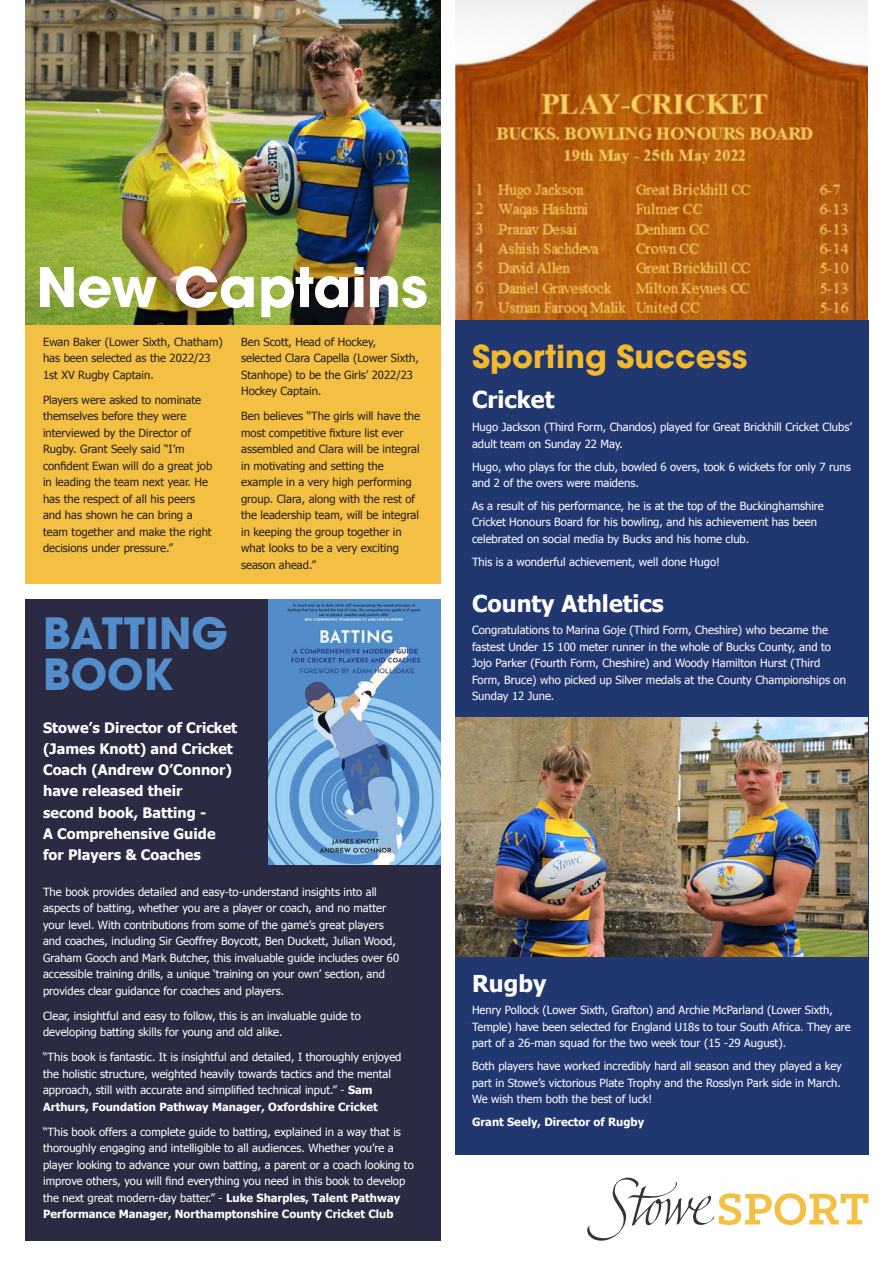
<style>
.page{position:relative;width:893px;height:1263px;background:#fff}
.page>*{position:absolute;margin:0;border:0;box-sizing:border-box;transform-origin:0 0}
.t1{font:700 54.15px "ITC Avant Garde Pro";color:#fff}
.t2{font:700 42.75px/41.1px "ITC Avant Garde Pro";color:#538dcc}
.t3{font:700 31.5px "ITC Avant Garde Pro";color:#f2b92e}
.t4{font:700 23.25px "Tahoma";color:#fff}
.t5{font:700 14.4px/21.1px "Tahoma";color:#fff}
.t6{font:11.25px/16.5px "Tahoma";color:#fff}
.t7{font:11.25px/16.5px "Tahoma";color:#231f20}
.t8{font:700 11.25px "Tahoma";color:#fff}
.s1{font-weight:700}
</style>
<div class="page">
<img style="left:455px;top:0;width:412px;height:320px">
<div style="left:26px;top:324px;width:415px;height:260px;background:#f4c043"></div>
<img style="left:26px;top:0;width:415px;height:324px">
<svg style="left:587px;top:1177px;width:281px;height:64px"></svg>
<div style="left:455px;top:320px;width:413px;height:834px;background:#213770"></div>
<img style="left:455px;top:718px;width:412px;height:238px">
<div style="left:26px;top:600px;width:415px;height:641px;background:#2a2a42"></div>
<img style="left:269px;top:600px;width:172px;height:264px">
<p class="t1" style="left:36px;top:251px;width:393px">New Captains</p>
<p class="t7" style="left:43px;top:333px;width:181px">Ewan Baker (Lower Sixth, Chatham) has been selected as the 2022/23<br>1st XV Rugby Captain.</p>
<p class="t7" style="left:43px;top:391px;width:171px">Players were asked to nominate themselves before they were interviewed by the Director of<br>Rugby. Grant Seely said “I’m confident Ewan will do a great job in leading the team next year. He has the respect of all his peers and has shown he can bring a team together and make the right decisions under pressure.”</p>
<p class="t7" style="left:241px;top:333px;width:179px">Ben Scott, Head of Hockey, selected Clara Capella (Lower Sixth,<br>Stanhope) to be the Girls’ 2022/23<br>Hockey Captain.</p>
<p class="t7" style="left:241px;top:407px;width:180px">Ben believes “The girls will have the most competitive fixture list ever assembled and Clara will be integral in motivating and setting the example in a very high performing group. Clara, along with the rest of the leadership team, will be integral in keeping the group together in what looks to be a very exciting season ahead.”</p>
<p class="t2" style="left:43px;top:612px;width:187px">BATTING<br>BOOK</p>
<p class="t5" style="left:43px;top:716px;width:196px">Stowe’s Director of Cricket (James Knott) and Cricket<br>Coach (Andrew O’Connor) have released their<br>second book, Batting -<br>A Comprehensive Guide for Players &amp; Coaches</p>
<p class="t6" style="left:43px;top:883px;width:358px">The book provides detailed and easy-to-understand insights into all aspects of batting, whether you are a player or coach, and no matter your level. With contributions from some of the game’s great players and coaches, including Sir Geoffrey Boycott, Ben Duckett, Julian Wood, Graham Gooch and Mark Butcher, this invaluable guide includes over 60 accessible training drills, a unique ‘training on your own’ section, and provides clear guidance for coaches and players.</p>
<p class="t6" style="left:43px;top:1007px;width:319px">Clear, insightful and easy to follow, this is an invaluable guide to developing batting skills for young and old alike.</p>
<p class="t6" style="left:43px;top:1048px;width:360px">“This book is fantastic. It is insightful and detailed, I thoroughly enjoyed the holistic structure, weighted heavily towards tactics and the mental approach, still with accurate and simplified technical input.” - <span class="s1">Sam Arthurs, Foundation Pathway Manager, Oxfordshire Cricket</span></p>
<p class="t6" style="left:43px;top:1123px;width:372px">“This book offers a complete guide to batting, explained in a way that is thoroughly engaging and intelligible to all audiences. Whether you’re a player looking to advance your own batting, a parent or a coach looking to improve others, you will find everything you need in this book to develop the next great modern-day batter.” - <span class="s1">Luke Sharples, Talent Pathway Performance Manager, Northamptonshire County Cricket Club</span></p>
<p class="t3" style="left:472px;top:335px;width:277px">Sporting Success</p>
<p class="t4" style="left:472px;top:383px;width:84px">Cricket</p>
<p class="t6" style="left:472px;top:418px;width:381px">Hugo Jackson (Third Form, Chandos) played for Great Brickhill Cricket Clubs’ adult team on Sunday 22 May.</p>
<p class="t6" style="left:472px;top:458px;width:380px">Hugo, who plays for the club, bowled 6 overs, took 6 wickets for only 7 runs and 2 of the overs were maidens.</p>
<p class="t6" style="left:472px;top:497px;width:353px">As a result of his performance, he is at the top of the Buckinghamshire<br>Cricket Honours Board for his bowling, and his achievement has been celebrated on social media by Bucks and his home club.</p>
<p class="t6" style="left:472px;top:553px;width:249px">This is a wonderful achievement, well done Hugo!</p>
<p class="t4" style="left:472px;top:587px;width:193px">County Athletics</p>
<p class="t6" style="left:472px;top:622px;width:375px">Congratulations to Marina Goje (Third Form, Cheshire) who became the fastest Under 15 100 meter runner in the whole of Bucks County, and to Jojo Parker (Fourth Form, Cheshire) and Woody Hamilton Hurst (Third Form, Bruce) who picked up Silver medals at the County Championships on Sunday 12 June.</p>
<p class="t4" style="left:472px;top:967px;width:76px">Rugby</p>
<p class="t6" style="left:472px;top:1001px;width:380px">Henry Pollock (Lower Sixth, Grafton) and Archie McParland (Lower Sixth,<br>Temple) have been selected for England U18s to tour South Africa. They are part of a 26-man squad for the two week tour (15 -29 August).</p>
<p class="t6" style="left:472px;top:1057px;width:371px;text-align:justify">Both players have worked incredibly hard all season and they played a key part in Stowe’s victorious Plate Trophy and the Rosslyn Park side in March.<br>We wish them both the best of luck!</p>
<p class="t8" style="left:472px;top:1114px;width:174px">Grant Seely, Director of Rugby</p>
</div>
